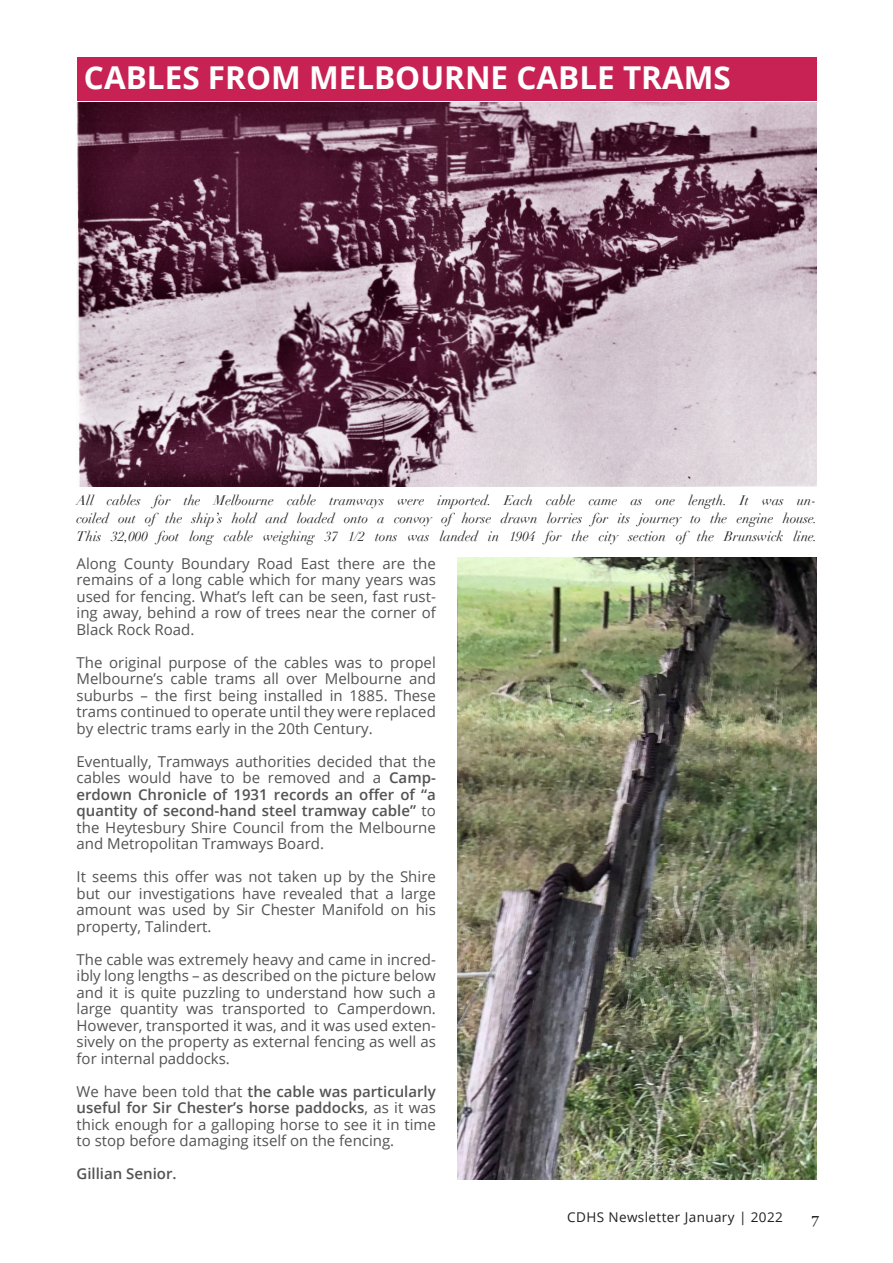
<style>
.page{position:relative;width:893px;height:1263px;background:#fff}
.page>*{position:absolute;margin:0;border:0;box-sizing:border-box;transform-origin:0 0}
.body_text_2{font:700 31.5px "Open Sans";color:#fff}
.body_text{font:15px/16.5px "Open Sans";color:#535355;text-align:justify}
.body_text-2{font:600 15px "Open Sans";color:#535355}
.t1{font:15px "Georgia";color:#231f20}
.body_text_2-2{font:italic 13.5px/18px "Didot";color:#231f20;text-align:justify}
.t2{font:13.5px "Open Sans";letter-spacing:.03em;color:#231f20}
.s1{font-weight:600}
</style>
<div class="page">
<div style="left:77px;top:57px;width:739px;height:44px;background:#c72253"></div>
<img style="left:77px;top:102px;width:739px;height:384px">
<img style="left:457px;top:557px;width:359px;height:622px">
<p class="body_text_2" style="left:84px;top:55px;width:648px">CABLES FROM MELBOURNE CABLE TRAMS</p>
<p class="body_text_2-2" style="left:77px;top:491px;width:742px">All cables for the Melbourne cable tramways were imported. Each cable came as one length. It was un&shy;coiled out of the ship’s hold and loaded onto a convoy of horse drawn lorries for its journey to the engine house.<br>This 32,000 foot long cable weighing 37 1/2 tons was landed in 1904 for the city section of the Brunswick line.</p>
<p class="body_text" style="left:77px;top:554px;width:361px">Along County Boundary Road East there are the remains of a long cable which for many years was used for fencing. What’s left can be seen, fast rust&shy;ing away, behind a row of trees near the corner of Black Rock Road.</p>
<p class="body_text" style="left:77px;top:653px;width:361px">The original purpose of the cables was to propel Melbourne’s cable trams all over Melbourne and suburbs – the first being installed in 1885. These trams continued to operate until they were replaced by electric trams early in the 20th Century.</p>
<p class="body_text" style="left:77px;top:752px;width:361px">Eventually, Tramways authorities decided that the cables would have to be removed and a <span class="s1">Camp&shy;erdown Chronicle of 1931 records an offer of “a quantity of second-hand steel tramway cable”</span> to the Heytesbury Shire Council from the Melbourne and Metropolitan Tramways Board.</p>
<p class="body_text" style="left:77px;top:868px;width:361px">It seems this offer was not taken up by the Shire but our investigations have revealed that a large amount was used by Sir Chester Manifold on his property, Talindert.</p>
<p class="body_text" style="left:77px;top:950px;width:361px">The cable was extremely heavy and came in incred&shy;ibly long lengths – as described on the picture below and it is quite puzzling to understand how such a large quantity was transported to Camperdown.<br>However, transported it was, and it was used exten&shy;sively on the property as external fencing as well as for internal paddocks.</p>
<p class="body_text" style="left:77px;top:1082px;width:361px">We have been told that <span class="s1">the cable was particularly useful for Sir Chester’s horse paddocks</span>, as it was thick enough for a galloping horse to see it in time to stop before damaging itself on the fencing.</p>
<p class="body_text-2" style="left:77px;top:1163px;width:102px">Gillian Senior.</p>
<p class="t2" style="left:567px;top:1208px;width:217px">CDHS Newsletter January | 2022</p>
<p class="t1" style="left:811px;top:1207px;width:9px">7</p>
</div>
